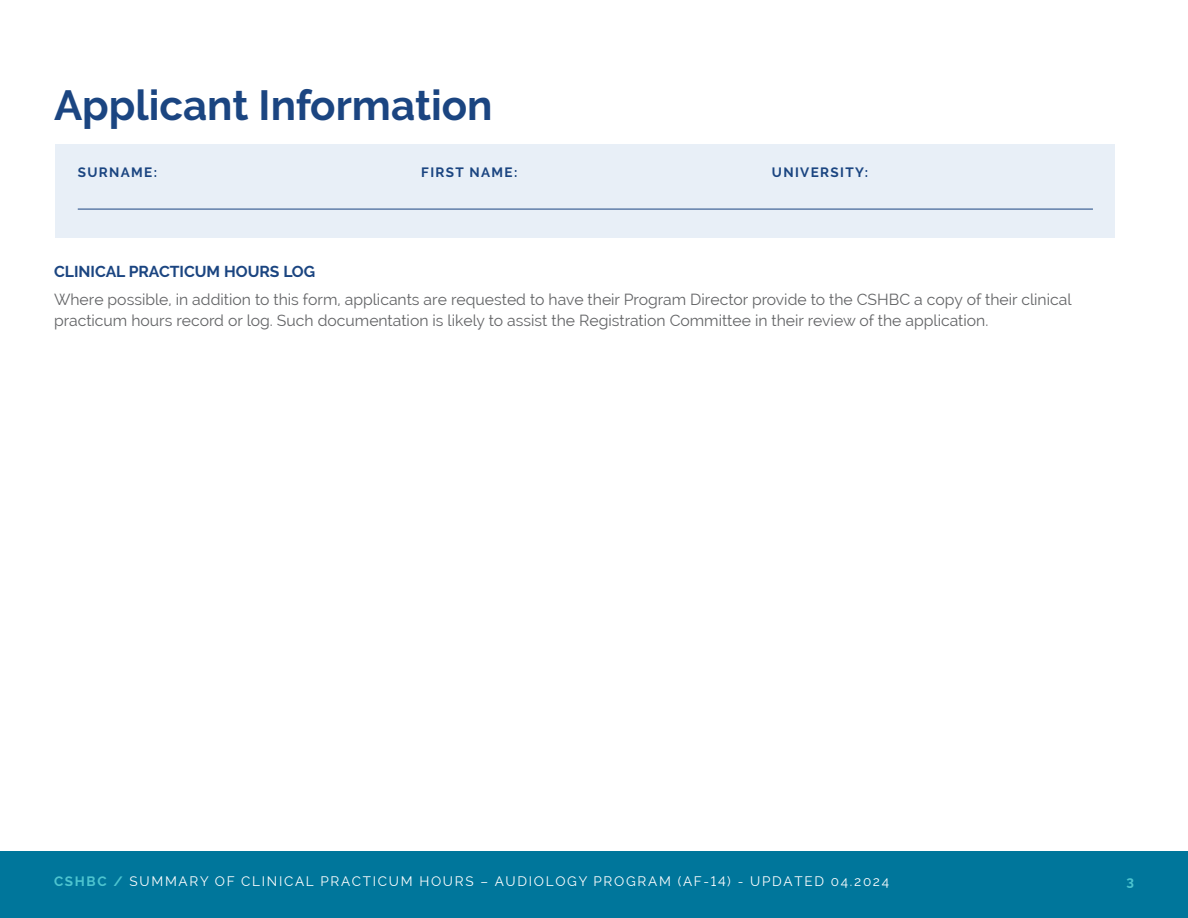
<style>
.page{position:relative;width:1188px;height:918px;background:#fff}
.page>*{position:absolute;margin:0;border:0;box-sizing:border-box;transform-origin:0 0}
.t1{font:700 42px "Raleway";color:#1b4581}
.Body{font:15.75px/21px "Raleway";color:#636466}
.Body_Blue_Bold{font:700 15.75px "Raleway";color:#1b4581}
.t2{font:13.5px "Raleway";letter-spacing:.125em;color:#fff}
.Form_Style{font:700 13.5px "Raleway";letter-spacing:.1em;color:#1b4581}
.t3{font:700 13.5px "Raleway";color:#4dc4cf}
.s1{font-weight:700;color:#4dc4cf}
</style>
<div class="page">
<div style="left:0;top:851px;width:1188px;height:67px;background:#00769b"></div>
<div style="left:55px;top:145px;width:1060px;height:93px;background:#e8eff7"></div>
<hr style="left:78px;top:209px;width:1015px;height:1px;background:#1b4581">
<h2 class="t1" style="left:54px;top:82px;width:440px">Applicant Information</h2>
<p class="Form_Style" style="left:78px;top:165px;width:81px">SURNAME:</p>
<p class="Form_Style" style="left:421px;top:165px;width:98px">FIRST NAME:</p>
<p class="Form_Style" style="left:772px;top:165px;width:98px">UNIVERSITY:</p>
<p class="Body_Blue_Bold" style="left:54px;top:263px;width:263px">CLINICAL PRACTICUM HOURS LOG</p>
<p class="Body" style="left:54px;top:289px;width:1019px">Where possible, in addition to this form, applicants are requested to have their Program Director provide to the CSHBC a copy of their clinical practicum hours record or log. Such documentation is likely to assist the Registration Committee in their review of the application.</p>
<p class="t2" style="left:54px;top:874px;width:837px"><span class="s1">CSHBC /</span> SUMMARY OF CLINICAL PRACTICUM HOURS – AUDIOLOGY PROGRAM (AF-14) - UPDATED 04.2024</p>
<p class="t3" style="left:1126px;top:874px;width:9px">3</p>
</div>
